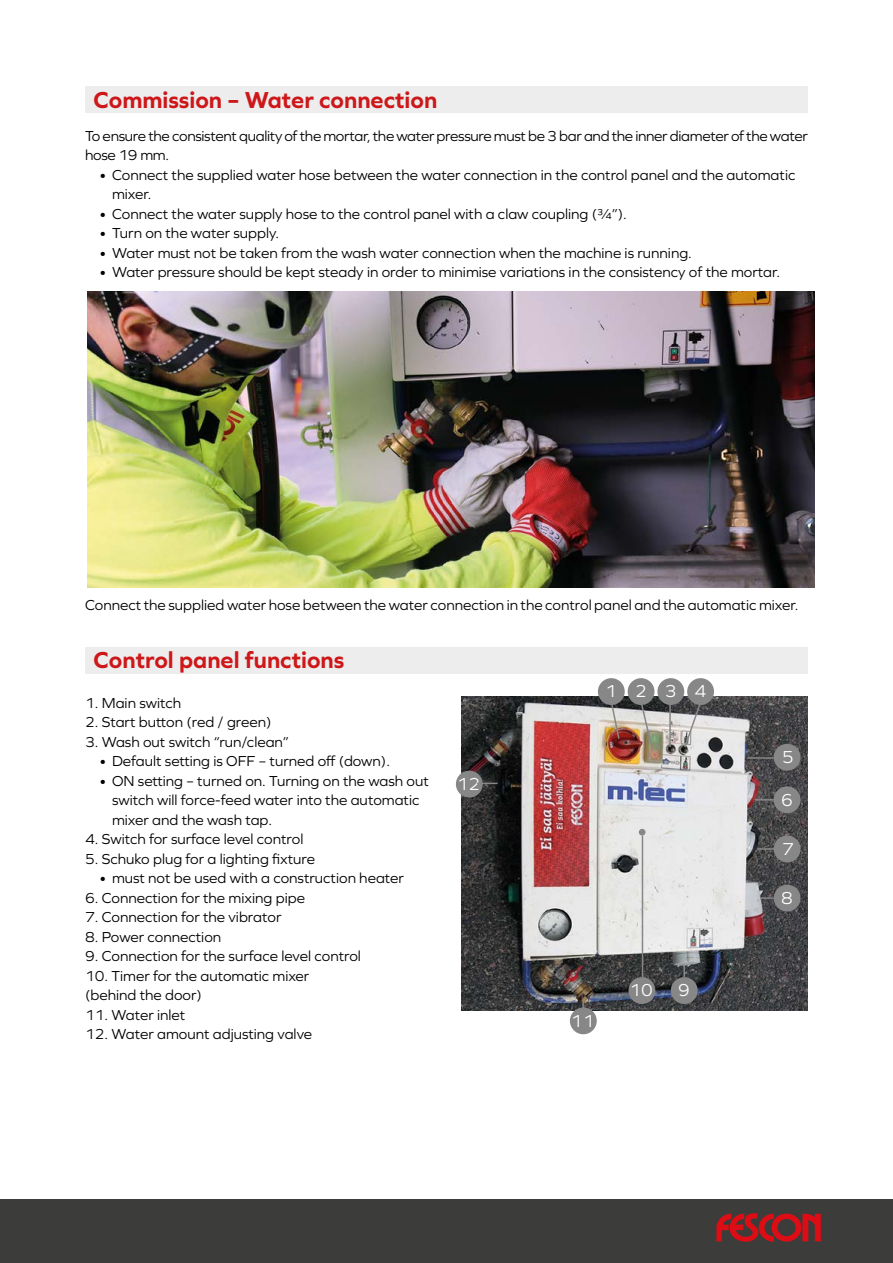
<style>
.page{position:relative;width:893px;height:1263px;background:#fff}
.page>*{position:absolute;margin:0;border:0;box-sizing:border-box;transform-origin:0 0}
.t1{font:700 24px "Graphie";color:#cd1719}
.t2{font:18px "Graphie";letter-spacing:.5em;color:#fff}
.t3{font:15px/19.5px "Graphie";color:#000}
.t4{font:15px/19.5px "Graphie";letter-spacing:-.02em;color:#000}
</style>
<div class="page">
<div style="left:85px;top:86px;width:723px;height:27px;background:#ededed"></div>
<img style="left:88px;top:291px;width:727px;height:296px">
<div style="left:85px;top:647px;width:723px;height:27px;background:#ededed"></div>
<img style="left:461px;top:697px;width:347px;height:314px">
<div style="left:598px;top:678px;width:27px;height:27px;background:#878787;border-radius:50%"></div>
<div style="left:628px;top:678px;width:26px;height:27px;background:#878787;border-radius:50%"></div>
<div style="left:657px;top:678px;width:27px;height:27px;background:#878787;border-radius:50%"></div>
<div style="left:687px;top:678px;width:27px;height:27px;background:#878787;border-radius:50%"></div>
<div style="left:774px;top:744px;width:26px;height:27px;background:#878787;border-radius:50%"></div>
<svg style="left:610px;top:703px;width:11px;height:37px"></svg>
<svg style="left:640px;top:703px;width:13px;height:42px"></svg>
<hr style="left:669px;top:704px;width:2px;height:43px;background:#878787">
<svg style="left:683px;top:703px;width:19px;height:46px"></svg>
<div style="left:774px;top:786px;width:26px;height:27px;background:#878787;border-radius:50%"></div>
<div style="left:774px;top:835px;width:26px;height:27px;background:#878787;border-radius:50%"></div>
<div style="left:774px;top:885px;width:26px;height:26px;background:#878787;border-radius:50%"></div>
<svg style="left:755px;top:799px;width:19px;height:1px"></svg>
<svg style="left:757px;top:848px;width:17px;height:2px"></svg>
<svg style="left:760px;top:897px;width:14px;height:2px"></svg>
<div style="left:671px;top:977px;width:27px;height:27px;background:#878787;border-radius:50%"></div>
<svg style="left:683px;top:965px;width:2px;height:12px"></svg>
<div style="left:628px;top:977px;width:27px;height:27px;background:#878787;border-radius:50%"></div>
<hr style="left:642px;top:854px;width:1px;height:123px;background:#878787">
<svg style="left:639px;top:829px;width:6px;height:25px"></svg>
<div style="left:456px;top:771px;width:27px;height:26px;background:#878787;border-radius:50%"></div>
<hr style="left:747px;top:757px;width:27px;height:2px;background:#878787">
<div style="left:570px;top:1007px;width:27px;height:27px;background:#878787;border-radius:50%"></div>
<svg style="left:582px;top:999px;width:2px;height:9px"></svg>
<hr style="left:477px;top:782px;width:20px;height:2px;background:#878787">
<div style="left:0;top:1199px;width:893px;height:64px;background:#3c3c3b"></div>
<svg style="left:716px;top:1213px;width:105px;height:29px"></svg>
<h1 class="t1" style="left:94px;top:86px;width:345px">Commission – Water connection</h1>
<p class="t4" style="left:85px;top:126px;width:724px">To ensure the consistent quality of the mortar, the water pressure must be 3 bar and the inner diameter of the water hose 19 mm.</p>
<p class="t3" style="left:112px;top:165px;width:685px;text-indent:-13px">• Connect the supplied water hose between the water connection in the control panel and the automatic mixer.</p>
<p class="t3" style="left:99px;top:204px;width:529px">• Connect the water supply hose to the control panel with a claw coupling (¾”).</p>
<p class="t3" style="left:99px;top:223px;width:181px">• Turn on the water supply.</p>
<p class="t3" style="left:99px;top:243px;width:594px">• Water must not be taken from the wash water connection when the machine is running.</p>
<p class="t3" style="left:99px;top:262px;width:682px">• Water pressure should be kept steady in order to minimise variations in the consistency of the mortar.</p>
<p class="t3" style="left:85px;top:594px;width:715px">Connect the supplied water hose between the water connection in the control panel and the automatic mixer.</p>
<h1 class="t1" style="left:94px;top:645px;width:252px">Control panel functions</h1>
<p class="t3" style="left:85px;top:693px;width:98px">1. Main switch</p>
<p class="t3" style="left:85px;top:712px;width:188px">2. Start button (red / green)</p>
<p class="t3" style="left:85px;top:732px;width:206px">3. Wash out switch “run/clean”</p>
<p class="t3" style="left:99px;top:751px;width:292px">• Default setting is OFF – turned off (down).</p>
<p class="t3" style="left:112px;top:771px;width:318px;text-indent:-13px">• ON setting – turned on. Turning on the wash out switch will force-feed water into the automatic mixer and the wash tap.</p>
<p class="t3" style="left:85px;top:829px;width:220px">4. Switch for surface level control</p>
<p class="t3" style="left:85px;top:849px;width:232px">5. Schuko plug for a lighting fixture</p>
<p class="t3" style="left:99px;top:868px;width:306px">• must not be used with a construction heater</p>
<p class="t3" style="left:85px;top:888px;width:221px">6. Connection for the mixing pipe</p>
<p class="t3" style="left:85px;top:907px;width:198px">7. Connection for the vibrator</p>
<p class="t3" style="left:85px;top:927px;width:138px">8. Power connection</p>
<p class="t3" style="left:85px;top:946px;width:277px">9. Connection for the surface level control</p>
<p class="t3" style="left:85px;top:966px;width:226px">10. Timer for the automatic mixer (behind the door)</p>
<p class="t3" style="left:85px;top:1005px;width:102px">11. Water inlet</p>
<p class="t3" style="left:85px;top:1024px;width:229px">12. Water amount adjusting valve</p>
<p class="t2" style="left:457px;top:773px;width:25px">12</p>
<p class="t2" style="left:605px;top:681px;width:102px">1234</p>
<p class="t2" style="left:571px;top:1010px;width:25px">11</p>
<p class="t2" style="left:630px;top:980px;width:25px">10</p>
<p class="t2" style="left:678px;top:980px;width:13px">9</p>
<p class="t2" style="left:782px;top:746px;width:13px">5</p>
<p class="t2" style="left:781px;top:789px;width:13px">6</p>
<p class="t2" style="left:782px;top:838px;width:13px">7</p>
<p class="t2" style="left:781px;top:887px;width:13px">8</p>
</div>
